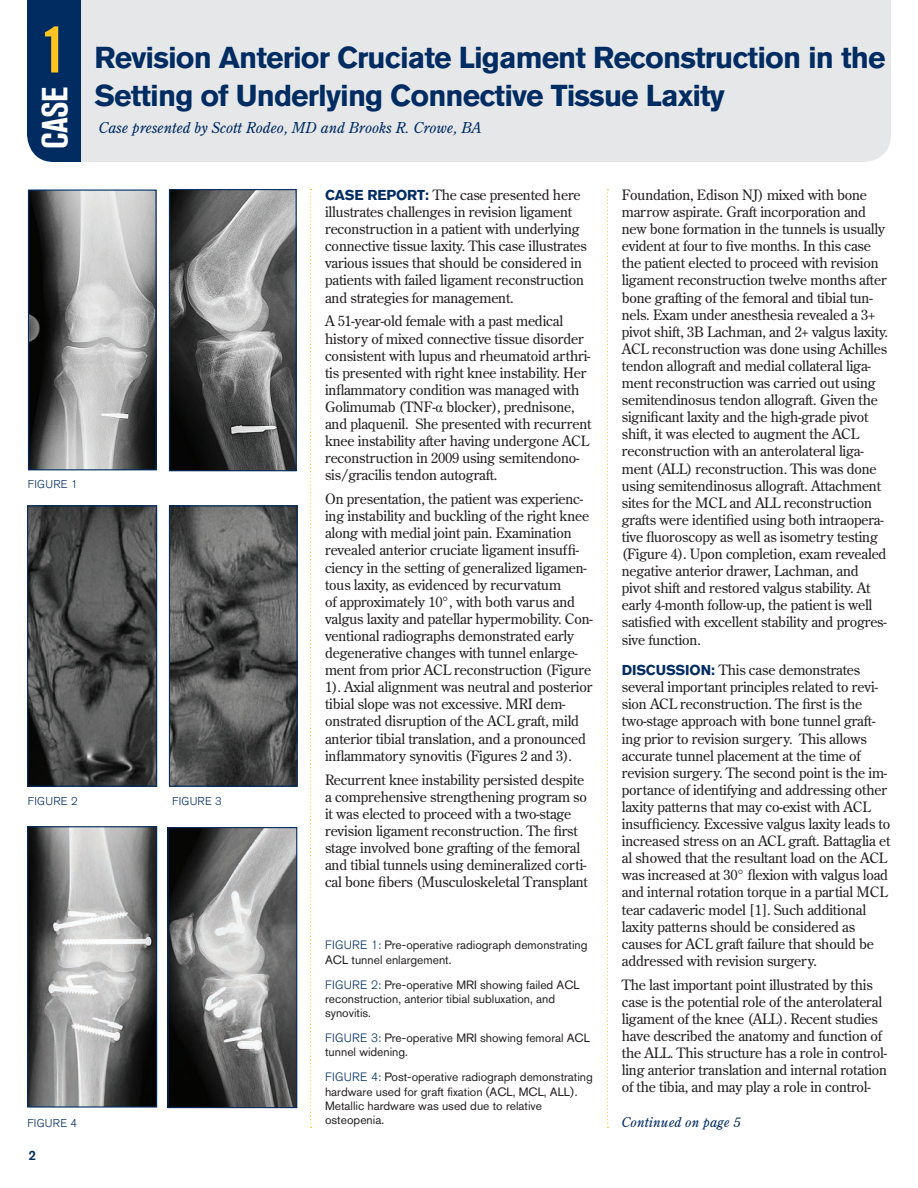
<style>
.page{position:relative;width:918px;height:1188px;background:#fff}
.page>*{position:absolute;margin:0;border:0;box-sizing:border-box;transform-origin:0 0}
.t1{font:63px "Trade Gothic LT Std Bd Cn 20";color:#fec422}
.t2{font:700 condensed 36px "Akzidenz Grotesk BQ";color:#fff}
.t3{font:700 30px/37.5px "Akzidenz Grotesk BQ";letter-spacing:-.03em;color:#002c62}
.t4{font:italic 15px "Century Old Style Std";color:#002c62}
.body_copy_final{font:14.25px/17.1px "Century Old Style Std";letter-spacing:-.01em;color:#231f20}
.body_copy_final-2{font:italic 13.5px "Century Old Style Std";letter-spacing:.01em;color:#002c62}
.t5{font:500 13.5px "Akzidenz Grotesk BQ";color:#002c62}
.body_copy_final-3{font:12px/14.2px "Akzidenz Grotesk BQ";color:#231f20}
.body_copy_final-4{font:300 11.25px "Akzidenz Grotesk BQ";letter-spacing:.02em;color:#002c62}
.s1{font-family:"Akzidenz Grotesk BQ";font-weight:700;color:#002c62}
.s2{font-family:"Times New Roman"}
.s3{font-weight:300;color:#002c62}
</style>
<div class="page">
<div style="left:81px;top:0;width:810px;height:162px;background:#e6e7e9"></div>
<div style="left:27px;top:0;width:54px;height:162px;background:#002c62"></div>
<svg style="left:607px;top:189px;width:2px;height:939px"></svg>
<svg style="left:310px;top:189px;width:1px;height:939px"></svg>
<img style="left:30px;top:192px;width:125px;height:276px">
<div style="left:28px;top:190px;width:129px;height:280px;border:1px solid #002c62"></div>
<img style="left:171px;top:191px;width:124px;height:278px">
<div style="left:169px;top:189px;width:128px;height:282px;border:1px solid #002c62"></div>
<img style="left:29px;top:507px;width:126px;height:278px">
<div style="left:27px;top:505px;width:130px;height:282px;border:1px solid #002c62"></div>
<img style="left:171px;top:507px;width:125px;height:278px">
<div style="left:169px;top:505px;width:129px;height:282px;border:1px solid #002c62"></div>
<img style="left:29px;top:828px;width:126px;height:278px">
<div style="left:27px;top:826px;width:130px;height:282px;border:1px solid #002c62"></div>
<img style="left:169px;top:829px;width:126px;height:277px">
<div style="left:167px;top:827px;width:130px;height:281px;border:1px solid #002c62"></div>
<p class="t1" style="left:40px;top:12px;width:29px">1</p>
<p class="t2" style="left:34px;top:149px;width:64px;rotate:-90deg">CASE</p>
<p class="t3" style="left:94px;top:39px;width:793px">Revision Anterior Cruciate Ligament Reconstruction in the<br>Setting of Underlying Connective Tissue Laxity</p>
<p class="t4" style="left:99px;top:118px;width:384px">Case presented by Scott Rodeo, MD and Brooks R. Crowe, BA</p>
<p class="body_copy_final-4" style="left:28px;top:478px;width:51px">FIGURE 1</p>
<p class="body_copy_final-4" style="left:28px;top:795px;width:51px">FIGURE 2</p>
<p class="body_copy_final-4" style="left:172px;top:795px;width:51px">FIGURE 3</p>
<p class="body_copy_final-4" style="left:27px;top:1116px;width:51px">FIGURE 4</p>
<p class="t5" style="left:28px;top:1147px;width:9px">2</p>
<p class="body_copy_final" style="left:325px;top:186px;width:263px"><span class="s1">CASE REPORT:</span> The case presented here illustrates challenges in revision ligament reconstruction in a patient with underlying connective tissue laxity. This case illustrates various issues that should be considered in patients with failed ligament reconstruction and strategies for management.</p>
<p class="body_copy_final" style="left:325px;top:312px;width:268px">A 51-year-old female with a past medical history of mixed connective tissue disorder consistent with lupus and rheumatoid arthri&shy;tis presented with right knee instability. Her inflammatory condition was managed with Golimumab (TNF-<span class="s2">α</span> blocker), prednisone, and plaquenil. She presented with recurrent knee instability after having undergone ACL reconstruction in 2009 using semitendono&shy;sis/gracilis tendon autograft.</p>
<p class="body_copy_final" style="left:325px;top:490px;width:269px">On presentation, the patient was experienc&shy;ing instability and buckling of the right knee along with medial joint pain. Examination revealed anterior cruciate ligament insuffi&shy;ciency in the setting of generalized ligamen&shy;tous laxity, as evidenced by recurvatum<br>of approximately 10°, with both varus and valgus laxity and patellar hypermobility. Con&shy;ventional radiographs demonstrated early degenerative changes with tunnel enlarge&shy;ment from prior ACL reconstruction (Figure 1). Axial alignment was neutral and posterior tibial slope was not excessive. MRI dem&shy;onstrated disruption of the ACL graft, mild anterior tibial translation, and a pronounced inflammatory synovitis (Figures 2 and 3).</p>
<p class="body_copy_final" style="left:325px;top:771px;width:264px">Recurrent knee instability persisted despite a comprehensive strengthening program so it was elected to proceed with a two-stage revision ligament reconstruction. The first stage involved bone grafting of the femoral and tibial tunnels using demineralized corti&shy;cal bone fibers (Musculoskeletal Transplant</p>
<p class="body_copy_final-3" style="left:325px;top:938px;width:264px"><span class="s3">FIGURE 1:</span> Pre-operative radiograph demonstrating<br>ACL tunnel enlargement.</p>
<p class="body_copy_final-3" style="left:325px;top:977px;width:256px"><span class="s3">FIGURE 2:</span> Pre-operative MRI showing failed ACL reconstruction, anterior tibial subluxation, and synovitis.</p>
<p class="body_copy_final-3" style="left:325px;top:1031px;width:266px"><span class="s3">FIGURE 3:</span> Pre-operative MRI showing femoral ACL tunnel widening.</p>
<p class="body_copy_final-3" style="left:325px;top:1070px;width:269px"><span class="s3">FIGURE 4:</span> Post-operative radiograph demonstrating hardware used for graft fixation (ACL, MCL, ALL).<br>Metallic hardware was used due to relative osteopenia.</p>
<p class="body_copy_final" style="left:622px;top:186px;width:268px">Foundation, Edison NJ) mixed with bone marrow aspirate. Graft incorporation and new bone formation in the tunnels is usually evident at four to five months. In this case the patient elected to proceed with revision ligament reconstruction twelve months after bone grafting of the femoral and tibial tun&shy;nels. Exam under anesthesia revealed a 3+ pivot shift, 3B Lachman, and 2+ valgus laxity.<br>ACL reconstruction was done using Achilles tendon allograft and medial collateral liga&shy;ment reconstruction was carried out using semitendinosus tendon allograft. Given the significant laxity and the high-grade pivot shift, it was elected to augment the ACL reconstruction with an anterolateral liga&shy;ment (ALL) reconstruction. This was done using semitendinosus allograft. Attachment sites for the MCL and ALL reconstruction grafts were identified using both intraopera&shy;tive fluoroscopy as well as isometry testing (Figure 4). Upon completion, exam revealed negative anterior drawer, Lachman, and pivot shift and restored valgus stability. At early 4-month follow-up, the patient is well satisfied with excellent stability and progres&shy;sive function.</p>
<p class="body_copy_final" style="left:622px;top:661px;width:270px"><span class="s1">DISCUSSION:</span> This case demonstrates several important principles related to revi&shy;sion ACL reconstruction. The first is the two-stage approach with bone tunnel graft&shy;ing prior to revision surgery. This allows accurate tunnel placement at the time of revision surgery. The second point is the im&shy;portance of identifying and addressing other laxity patterns that may co-exist with ACL insufficiency. Excessive valgus laxity leads to increased stress on an ACL graft. Battaglia et al showed that the resultant load on the ACL was increased at 30° flexion with valgus load and internal rotation torque in a partial MCL tear cadaveric model [1]. Such additional laxity patterns should be considered as causes for ACL graft failure that should be addressed with revision surgery.</p>
<p class="body_copy_final" style="left:622px;top:976px;width:267px">The last important point illustrated by this case is the potential role of the anterolateral ligament of the knee (ALL). Recent studies have described the anatomy and function of the ALL. This structure has a role in control&shy;ling anterior translation and internal rotation of the tibia, and may play a role in control-</p>
<p class="body_copy_final-2" style="left:622px;top:1113px;width:121px">Continued on page 5</p>
</div>
